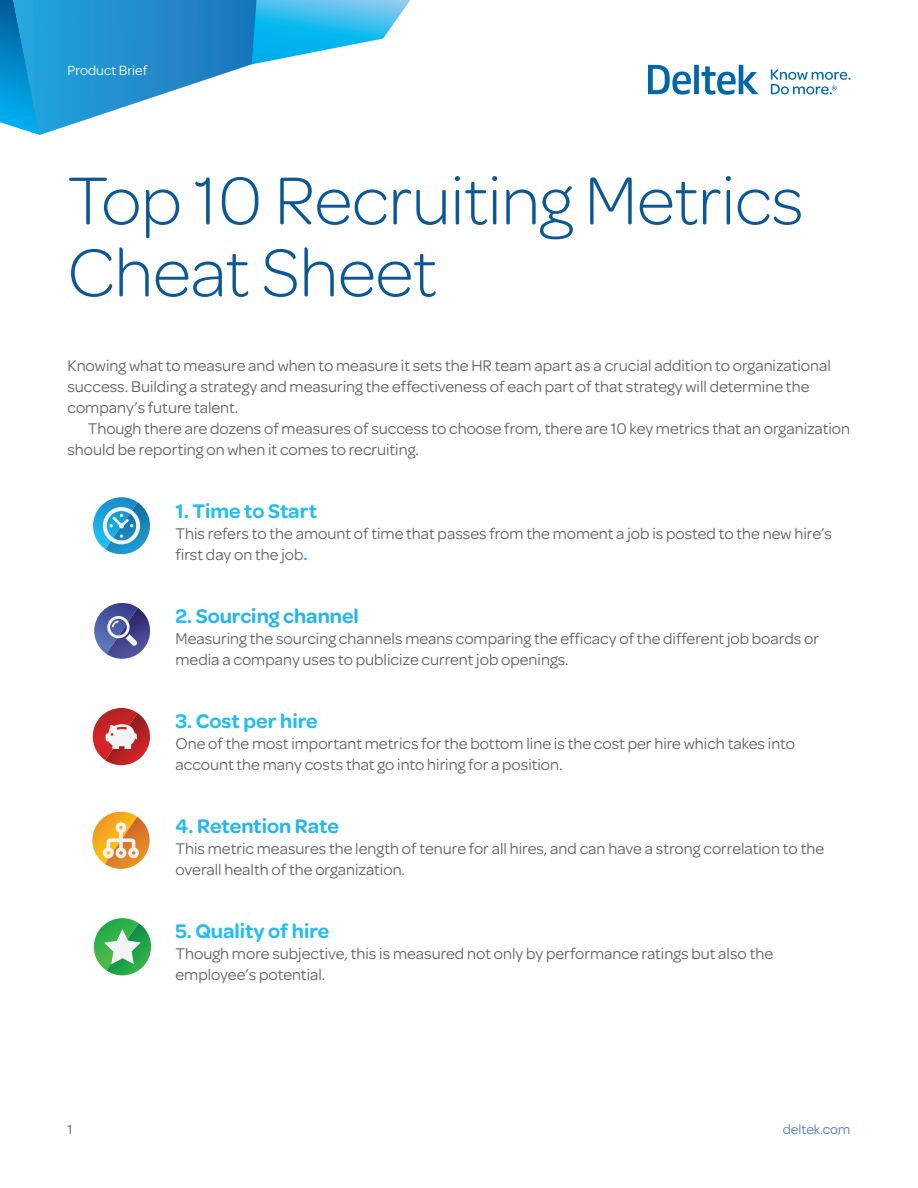
<style>
.page{position:relative;width:918px;height:1188px;background:#fff}
.page>*{position:absolute;margin:0;border:0;box-sizing:border-box;transform-origin:0 0}
.H1-Opt1__Lg{font:300 72px/72px "Omnes";letter-spacing:-.005em;color:#0c5896}
.t1{font:600 21px "Omnes";color:#25bdef}
.t2{font:600 21px "Omnes";color:#26b6ea}
.Body-1{font:16.5px/21px "Omnes";color:#5f5f62}
.t3{font:14.25px "Omnes";color:#fff}
.t4{font:14.25px "Omnes";color:#5179bd}
.t5{font:14.25px "Omnes";color:#5f5f62}
.s1{font-weight:600;color:#26b6ea}
.s2{color:#25bdef}
</style>
<div class="page">
<svg style="left:0;top:0;width:411px;height:135px"></svg>
<svg style="left:93px;top:497px;width:57px;height:57px"></svg>
<svg style="left:94px;top:603px;width:56px;height:56px"></svg>
<svg style="left:93px;top:708px;width:57px;height:57px"></svg>
<svg style="left:92px;top:812px;width:58px;height:57px"></svg>
<svg style="left:94px;top:918px;width:57px;height:57px"></svg>
<svg style="left:648px;top:65px;width:110px;height:30px"></svg>
<svg style="left:771px;top:69px;width:80px;height:25px"></svg>
<p class="t3" style="left:68px;top:60px;width:81px">Product Brief</p>
<p class="H1-Opt1__Lg" style="left:68px;top:163px;width:737px">Top 10 Recruiting Metrics<br>Cheat Sheet</p>
<p class="Body-1" style="left:68px;top:354px;width:765px">Knowing what to measure and when to measure it sets the HR team apart as a crucial addition to organizational success. Building a strategy and measuring the effectiveness of each part of that strategy will determine the company’s future talent.</p>
<p class="Body-1" style="left:68px;top:417px;width:784px;text-indent:20px">Though there are dozens of measures of success to choose from, there are 10 key metrics that an organization should be reporting on when it comes to recruiting.</p>
<h3 class="t1" style="left:176px;top:496px;width:143px">1. Time to Start</h3>
<p class="Body-1" style="left:176px;top:522px;width:658px">This refers to the amount of time that passes from the moment a job is posted to the new hire’s first day on the job<span class="s1">.</span></p>
<h3 class="t2" style="left:176px;top:601px;width:185px"><span class="s2">2.</span> Sourcing channel</h3>
<p class="Body-1" style="left:176px;top:627px;width:645px">Measuring the sourcing channels means comparing the efficacy of the different job boards or media a company uses to publicize current job openings.</p>
<h3 class="t1" style="left:176px;top:706px;width:144px">3. Cost per hire</h3>
<p class="Body-1" style="left:176px;top:732px;width:621px">One of the most important metrics for the bottom line is the cost per hire which takes into account the many costs that go into hiring for a position.</p>
<h3 class="t2" style="left:176px;top:811px;width:165px"><span class="s2">4.</span> Retention Rate</h3>
<p class="Body-1" style="left:176px;top:837px;width:650px">This metric measures the length of tenure for all hires, and can have a strong correlation to the overall health of the organization.</p>
<p class="t5" style="left:68px;top:1120px;width:6px">1</p>
<h3 class="t1" style="left:176px;top:916px;width:155px">5. Quality of hire</h3>
<p class="Body-1" style="left:176px;top:942px;width:599px">Though more subjective, this is measured not only by performance ratings but also the employee’s potential.</p>
<p class="t4" style="left:783px;top:1120px;width:69px">deltek.com</p>
</div>
